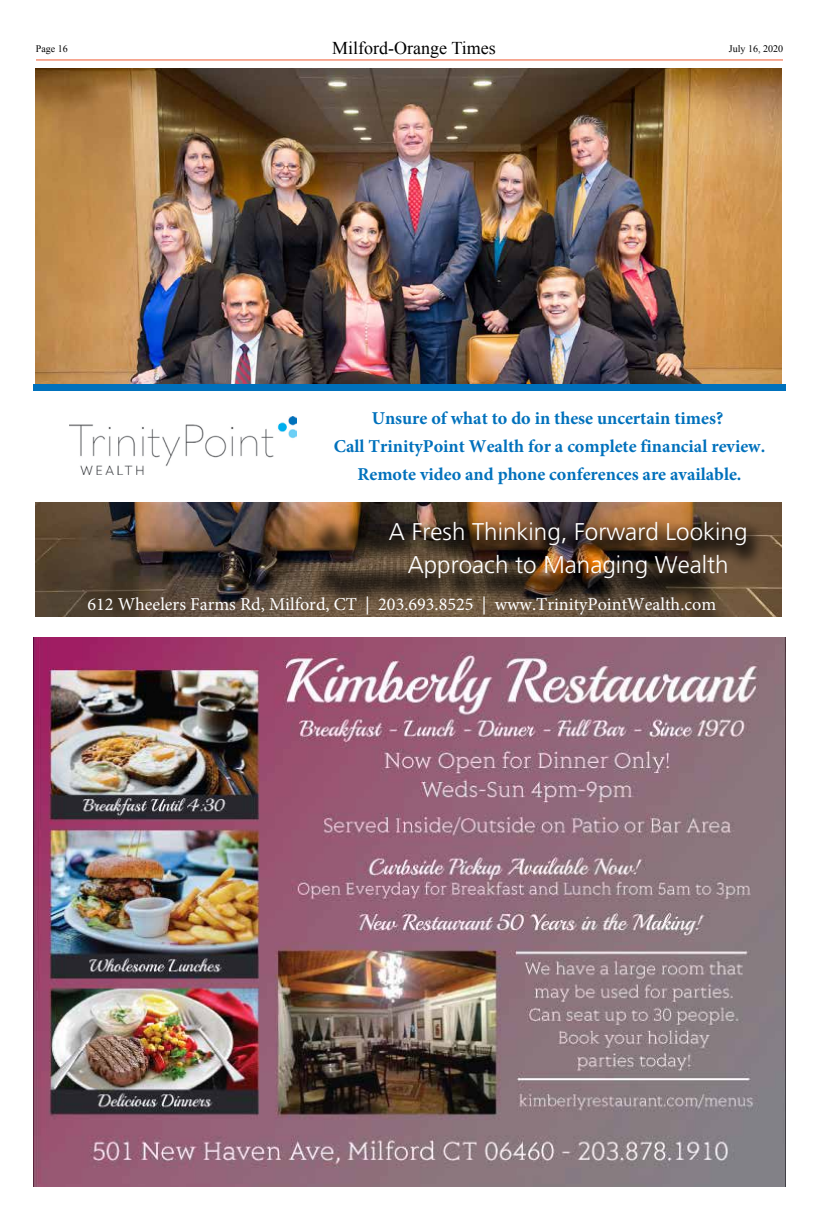
<style>
.page{position:relative;width:819px;height:1224px;background:#fff}
.page>*{position:absolute;margin:0;border:0;box-sizing:border-box;transform-origin:0 0}
.t1{font:300 24.2px/33.3px "Frutiger";color:#fff;text-align:center}
.t2{font:700 18.1px/28.1px "Minion Pro";color:#0071bc;text-align:center}
.t3{font:18.1px "Minion Pro";color:#fff}
.t4{font:18px "Times New Roman";color:#000}
.t5{font:10px "Times New Roman";color:#000}
</style>
<div class="page">
<hr style="left:36px;top:59px;width:747px;height:1px;background:#f15830">
<img style="left:33px;top:638px;width:753px;height:548px">
<img style="left:36px;top:68px;width:745px;height:549px">
<div style="left:33px;top:384px;width:753px;height:118px;background:#fff"></div>
<img style="left:70px;top:417px;width:227px;height:58px">
<div style="left:308px;top:514px;width:458px;height:96px;background:#000;opacity:.75"></div>
<div style="left:33px;top:384px;width:753px;height:7px;background:#0071bc"></div>
<p class="t5" style="left:36px;top:42px;width:33px">Page 16</p>
<p class="t4" style="left:332px;top:35px;width:165px">Milford-Orange Times</p>
<p class="t5" style="left:729px;top:42px;width:56px">July 16, 2020</p>
<p class="t2" style="left:334px;top:404px;width:433px">Unsure of what to do in these uncertain times?<br>Call TrinityPoint Wealth for a complete financial review.<br>Remote video and phone conferences are available.</p>
<h1 class="t1" style="left:389px;top:515px;width:360px">A Fresh Thinking, Forward Looking<br>Approach to Managing Wealth</h1>
<p class="t3" style="left:87px;top:592px;width:630px">612 Wheelers Farms Rd, Milford, CT | 203.693.8525 | www.TrinityPointWealth.com</p>
</div>
